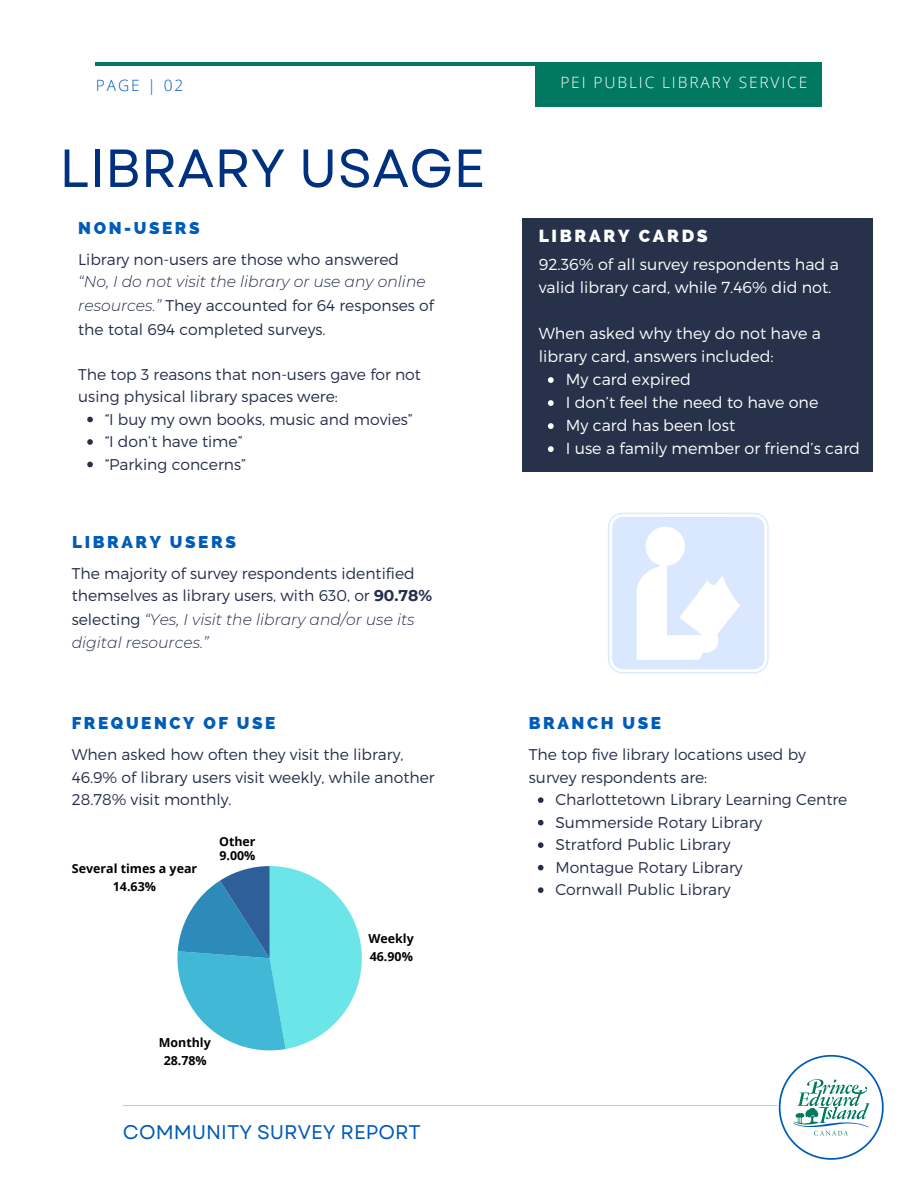
<style>
.page{position:relative;width:918px;height:1188px;background:#fff}
.page>*{position:absolute;margin:0;border:0;box-sizing:border-box;transform-origin:0 0}
.t1{font:53.55px "Garet";color:#003080}
.t2{font:19.8px "Garet";color:#005cb9}
.t3{font:800 17.55px "Raleway";letter-spacing:.15em;color:#fff}
.t4{font:800 17.1px "Raleway";letter-spacing:.15em;color:#005cb9}
.t5{font:300 15.9px/23px "Montserrat";color:#fff}
.t6{font:300 15.6px/22.5px "Montserrat";color:#252e4a}
.t7{font:300 15.6px "Open Sans";letter-spacing:.12em;color:#fff}
.t8{font:300 15.6px "Open Sans";letter-spacing:.12em;color:#005cb9}
.t9{font:700 12.45px/17.5px "Open Sans";color:#000}
.s1{font-style:italic}
.s2{font-weight:700}
</style>
<div class="page">
<hr style="left:96px;top:62px;width:725px;height:4px;background:#007960">
<div style="left:535px;top:62px;width:287px;height:44px;background:#007960"></div>
<svg style="left:778px;top:1054px;width:106px;height:106px"></svg>
<hr style="left:123px;top:1105px;width:654px;height:1px;background:#005cb9">
<div style="left:522px;top:219px;width:351px;height:253px;background:#27324a"></div>
<svg style="left:548px;top:377px;width:6px;height:6px"></svg>
<svg style="left:548px;top:400px;width:6px;height:6px"></svg>
<svg style="left:548px;top:423px;width:6px;height:6px"></svg>
<svg style="left:548px;top:446px;width:6px;height:6px"></svg>
<svg style="left:177px;top:866px;width:185px;height:184px"></svg>
<svg style="left:608px;top:513px;width:161px;height:160px"></svg>
<svg style="left:538px;top:797px;width:6px;height:6px"></svg>
<svg style="left:538px;top:820px;width:6px;height:5px"></svg>
<svg style="left:538px;top:842px;width:6px;height:6px"></svg>
<svg style="left:538px;top:865px;width:6px;height:5px"></svg>
<svg style="left:538px;top:887px;width:6px;height:6px"></svg>
<svg style="left:87px;top:417px;width:6px;height:5px"></svg>
<svg style="left:87px;top:439px;width:6px;height:6px"></svg>
<svg style="left:87px;top:462px;width:6px;height:5px"></svg>
<p class="t8" style="left:96px;top:74px;width:89px">PAGE | 02</p>
<p class="t7" style="left:560px;top:71px;width:249px">PEI PUBLIC LIBRARY SERVICE</p>
<h3 class="t1" style="left:59px;top:130px;width:428px">LIBRARY USAGE</h3>
<p class="t4" style="left:78px;top:218px;width:123px">NON-USERS</p>
<p class="t6" style="left:78px;top:247px;width:322px">Library non-users are those who answered</p>
<h3 class="t6" style="left:78px;top:269px;width:357px;line-height:23.7px"><span class="s1">“No, I do not visit the library or use any online resources.”</span> They accounted for 64 responses of the total 694 completed surveys.</h3>
<p class="t6" style="left:78px;top:362px;width:344px">The top 3 reasons that non-users gave for not using physical library spaces were:</p>
<p class="t6" style="left:105px;top:407px;width:309px">“I buy my own books, music and movies”</p>
<p class="t6" style="left:105px;top:429px;width:139px">“I don’t have time”</p>
<p class="t6" style="left:105px;top:452px;width:143px">“Parking concerns”</p>
<p class="t4" style="left:72px;top:532px;width:165px">LIBRARY USERS</p>
<p class="t6" style="left:72px;top:561px;width:362px;line-height:23.2px">The majority of survey respondents identified themselves as library users, with 630, or <span class="s2">90.78% </span>selecting <span class="s1">“Yes, I visit the library and/or use its digital resources.”</span></p>
<p class="t4" style="left:72px;top:713px;width:205px">FREQUENCY OF USE</p>
<p class="t6" style="left:72px;top:743px;width:364px">When asked how often they visit the library,<br>46.9% of library users visit weekly, while another<br>28.78% visit monthly.</p>
<p class="t9" style="left:72px;top:860px;width:127px;text-align:center">Several times a year<br>14.63%</p>
<p class="t9" style="left:219px;top:834px;width:38px;line-height:14.5px">Other<br>9.00%</p>
<p class="t9" style="left:159px;top:1034px;width:54px;text-align:center">Monthly<br>28.78%</p>
<p class="t9" style="left:369px;top:930px;width:47px">Weekly<br>46.90%</p>
<p class="t2" style="left:123px;top:1118px;width:300px">COMMUNITY SURVEY REPORT</p>
<p class="t3" style="left:539px;top:225px;width:171px">LIBRARY CARDS</p>
<h4 class="t5" style="left:539px;top:252px;width:302px">92.36% of all survey respondents had a valid library card, while 7.46% did not.</h4>
<h4 class="t5" style="left:539px;top:321px;width:284px">When asked why they do not have a library card, answers included:</h4>
<h1 class="t5" style="left:566px;top:367px;width:127px">My card expired</h1>
<h3 class="t5" style="left:566px;top:390px;width:254px">I don’t feel the need to have one</h3>
<p class="t5" style="left:566px;top:413px;width:171px">My card has been lost</p>
<p class="t5" style="left:566px;top:436px;width:296px">I use a family member or friend’s card</p>
<p class="t4" style="left:529px;top:713px;width:134px">BRANCH USE</p>
<p class="t6" style="left:529px;top:743px;width:279px">The top five library locations used by</p>
<p class="t6" style="left:529px;top:765px;width:180px">survey respondents are:</p>
<p class="t6" style="left:555px;top:788px;width:294px">Charlottetown Library Learning Centre</p>
<h3 class="t6" style="left:555px;top:810px;width:209px">Summerside Rotary Library</h3>
<p class="t6" style="left:555px;top:833px;width:177px">Stratford Public Library</p>
<p class="t6" style="left:555px;top:855px;width:189px">Montague Rotary Library</p>
<h3 class="t6" style="left:555px;top:878px;width:177px">Cornwall Public Library</h3>
</div>
